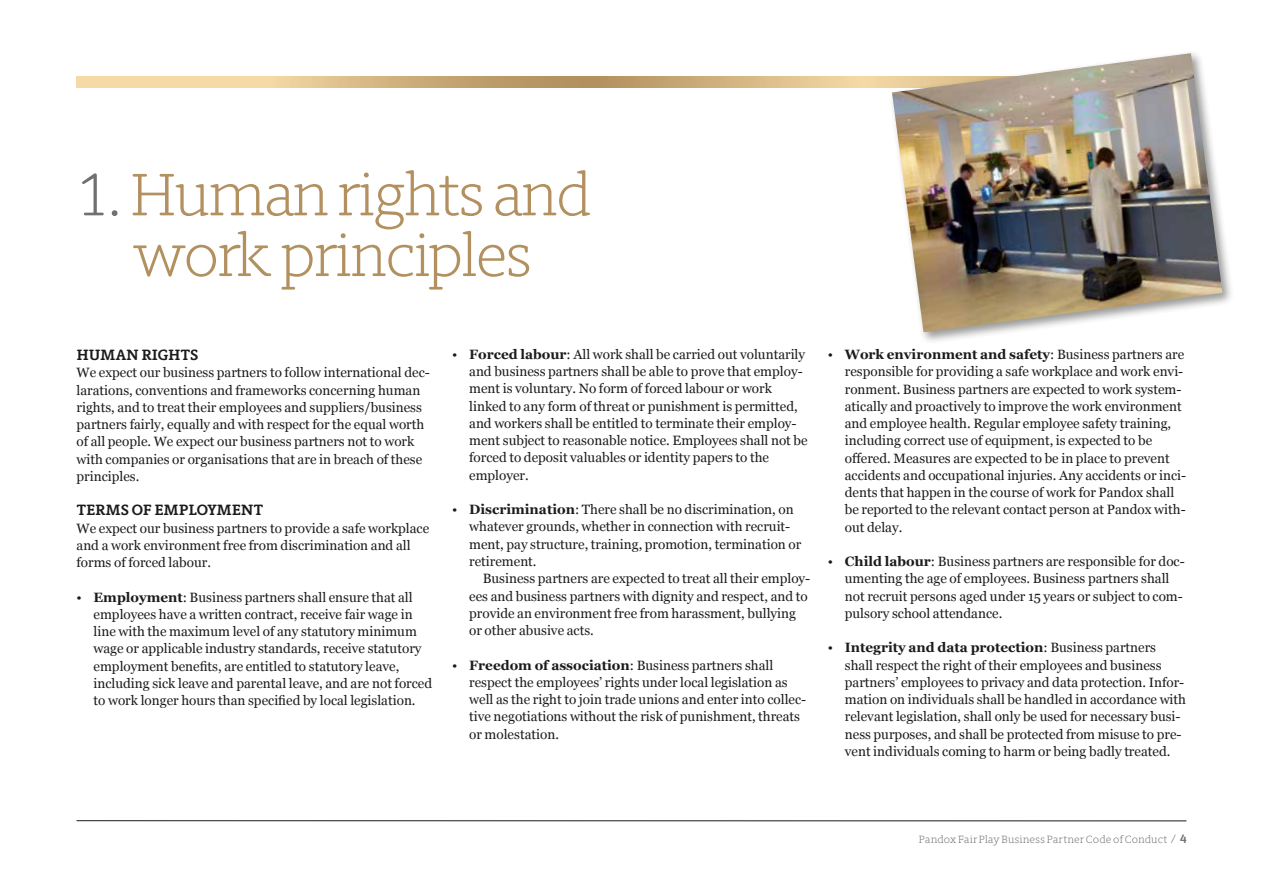
<style>
.page{position:relative;width:1263px;height:893px;background:#fff}
.page>*{position:absolute;margin:0;border:0;box-sizing:border-box;transform-origin:0 0}
.t1{font:300 60px/60.8px "Berlingske Typewriter";letter-spacing:-.02em;color:#b2905f;text-align:center}
.t2{font:700 15px "Berlingske Typewriter";letter-spacing:.025em;color:#1c1b1a}
.t3{font:13.5px/17.2px "Georgia";color:#1c1b1a}
.t4{font:300 10.5px "Berlingske Typewriter";letter-spacing:.025em;color:#70706f}
.s1{color:#70706f}
.s2{font-weight:700}
.s3{font-size:12px}
.s4{font-weight:700;font-size:12px}
</style>
<div class="page">
<svg style="left:77px;top:77px;width:812px;height:10px"></svg>
<hr style="left:77px;top:820px;width:1109px;height:1px;background:#1c1b1a">
<div style="left:889px;top:50px;width:345px;height:294px;background:#1c1b1a;opacity:.45"></div>
<img style="left:892px;top:53px;width:330px;height:279px">
<h1 class="t1" style="left:77px;top:162px;width:516px"><span class="s1">1.</span> Human rights and work principles</h1>
<p class="t2" style="left:77px;top:344px;width:123px">HUMAN RIGHTS</p>
<p class="t3" style="left:77px;top:363px;width:355px">We expect our business partners to follow international dec&shy;larations, conventions and frameworks concerning human rights, and to treat their employees and suppliers/business partners fairly, equally and with respect for the equal worth of all people. We expect our business partners not to work with companies or organisations that are in breach of these principles.</p>
<p class="t2" style="left:77px;top:499px;width:188px">TERMS OF EMPLOYMENT</p>
<p class="t3" style="left:77px;top:519px;width:354px">We expect our business partners to provide a safe workplace and a work environment free from discrimination and all forms of forced labour.</p>
<p class="t3" style="left:94px;top:588px;width:340px;text-indent:-17px">• <span class="s2">Employment</span>: Business partners shall ensure that all employees have a written contract, receive fair wage in line with the maximum level of any statutory minimum wage or applicable industry standards, receive statutory employment benefits, are entitled to statutory leave, including sick leave and parental leave, and are not forced to work longer hours than specified by local legislation.</p>
<p class="t3" style="left:469px;top:345px;width:340px;text-indent:-17px">• <span class="s2">Forced labour</span>: All work shall be carried out voluntarily and business partners shall be able to prove that employ&shy;ment is voluntary. No form of forced labour or work linked to any form of threat or punishment is permitted, and workers shall be entitled to terminate their employ&shy;ment subject to reasonable notice. Employees shall not be forced to deposit valuables or identity papers to the employer.</p>
<p class="t3" style="left:469px;top:500px;width:334px;text-indent:-17px">• <span class="s2">Discrimination</span>: There shall be no discrimination, on whatever grounds, whether in connection with recruit&shy;ment, pay structure, training, promotion, termination or retirement.</p>
<p class="t3" style="left:469px;top:569px;width:343px;text-indent:14px">Business partners are expected to treat all their employ&shy;ees and business partners with dignity and respect, and to provide an environment free from harassment, bullying or other abusive acts.</p>
<p class="t3" style="left:469px;top:656px;width:339px;text-indent:-17px">• <span class="s2">Freedom of association</span>: Business partners shall respect the employees’ rights under local legislation as well as the right to join trade unions and enter into collec&shy;tive negotiations without the risk of punishment, threats or molestation.</p>
<p class="t3" style="left:845px;top:345px;width:343px;text-indent:-17px">• <span class="s2">Work environment and safety</span>: Business partners are responsible for providing a safe workplace and work envi&shy;ronment. Business partners are expected to work system&shy;atically and proactively to improve the work environment and employee health. Regular employee safety training, including correct use of equipment, is expected to be offered. Measures are expected to be in place to prevent accidents and occupational injuries. Any accidents or inci&shy;dents that happen in the course of work for Pandox shall be reported to the relevant contact person at Pandox with&shy;out delay.</p>
<p class="t3" style="left:845px;top:552px;width:341px;text-indent:-17px">• <span class="s2">Child labour</span>: Business partners are responsible for doc&shy;umenting the age of employees. Business partners shall not recruit persons aged under 15 years or subject to com&shy;pulsory school attendance.</p>
<p class="t3" style="left:845px;top:638px;width:343px;text-indent:-17px">• <span class="s2">Integrity and data protection</span>: Business partners shall respect the right of their employees and business partners’ employees to privacy and data protection. Infor&shy;mation on individuals shall be handled in accordance with relevant legislation, shall only be used for necessary busi&shy;ness purposes, and shall be protected from misuse to pre&shy;vent individuals coming to harm or being badly treated.</p>
<p class="t4" style="left:919px;top:832px;width:269px">Pandox Fair Play Business Partner Code of Conduct <span class="s3">/</span> <span class="s4">4</span></p>
</div>
